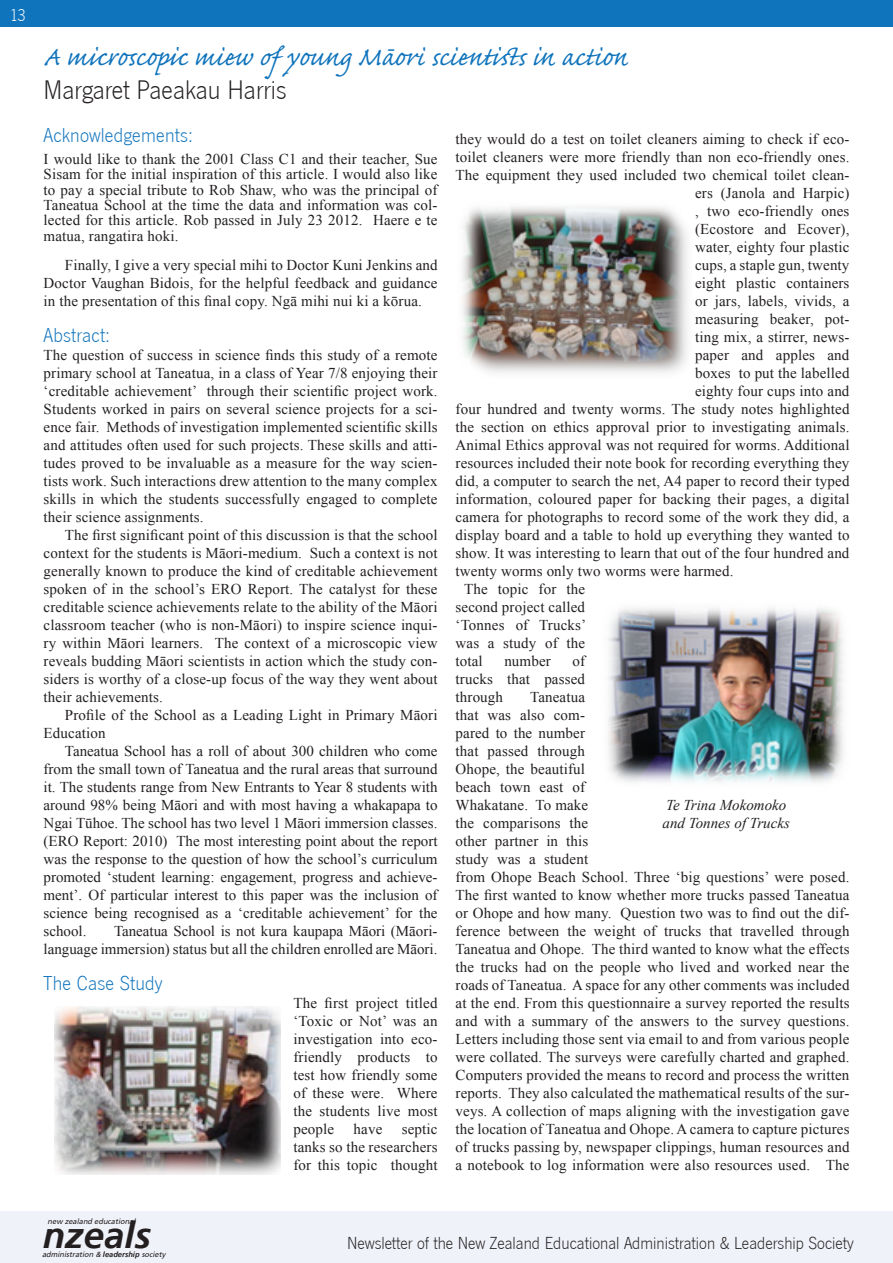
<style>
.page{position:relative;width:893px;height:1263px;background:#fff}
.page>*{position:absolute;margin:0;border:0;box-sizing:border-box;transform-origin:0 0}
.t1{font:italic 700 36.75px "Frutiger";color:#231f20}
._01_Script_hdg_Calfi{font:33.75px "Caflisch Script Pro";letter-spacing:-.005em;color:#1074bc}
._02_Stnd_Hdg_Lgd_New{font:27.75px "News Got T Ligh";color:#231f20}
._03_Stnd_Sub_Hdg_Nes{font:20.85px "News Got T Ligh";letter-spacing:.01em;color:#1074bc}
.t2{font:18px "News Got T Ligh";color:#231f20}
._03_Stnd_Sub_Hdg_Nes-2{font:17.85px "News Got T Ligh";color:#fff}
._05_2nd_para_text_Ti{font:15px/18px "Times New Roman";letter-spacing:.01em;color:#231f20;text-align:justify}
._04_1st_line_Times_N{font:15px/18px "Times New Roman";letter-spacing:.01em;color:#231f20;text-align:justify}
._03_Stnd_Sub_Hdg_Nes-3{font:15px/15.3px "Times New Roman";letter-spacing:.01em;color:#231f20;text-align:justify}
.Paragraph_Style_1_it{font:italic 15px "Times New Roman";color:#231f20}
.t3{font:italic 7.5px "Frutiger FC";color:#231f20}
.s1{font-family:"Frutiger";font-weight:700}
</style>
<div class="page">
<div style="left:0;top:1211px;width:893px;height:52px;background:#eff2f9"></div>
<div style="left:0;top:0;width:893px;height:27px;background:#1074bc"></div>
<img style="left:54px;top:1006px;width:227px;height:168px">
<div style="left:464px;top:208px;width:233px;height:175px;background:#231f20;opacity:.5"></div>
<img style="left:462px;top:206px;width:220px;height:163px">
<img style="left:608px;top:608px;width:235px;height:174px">
<p class="_03_Stnd_Sub_Hdg_Nes-2" style="left:10px;top:6px;width:17px">13</p>
<p class="_01_Script_hdg_Calfi" style="left:44px;top:40px;width:585px">A microscopic miew of young Māori scientists in action</p>
<p class="_02_Stnd_Hdg_Lgd_New" style="left:44px;top:74px;width:244px">Margaret Paeakau Harris</p>
<p class="_03_Stnd_Sub_Hdg_Nes" style="left:44px;top:124px;width:151px">Acknowledgements:</p>
<p class="_03_Stnd_Sub_Hdg_Nes-3" style="left:44px;top:151px;width:395px">I would like to thank the 2001 Class C1 and their teacher, Sue Sisam for the initial inspiration of this article. I would also like to pay a special tribute to Rob Shaw, who was the principal of Taneatua School at the time the data and information was col&shy;lected for this article. Rob passed in July 23 2012. Haere e te matua, rangatira hoki.</p>
<p class="_05_2nd_para_text_Ti" style="left:44px;top:256px;width:395px;text-indent:21px">Finally, I give a very special mihi to Doctor Kuni Jenkins and Doctor Vaughan Bidois, for the helpful feedback and guidance in the presentation of this final copy. Ngā mihi nui ki a kōrua.</p>
<p class="_03_Stnd_Sub_Hdg_Nes" style="left:44px;top:323px;width:68px">Abstract:</p>
<p class="_04_1st_line_Times_N" style="left:44px;top:346px;width:395px">The question of success in science finds this study of a remote primary school at Taneatua, in a class of Year 7/8 enjoying their ‘creditable achievement’ through their scientific project work.<br>Students worked in pairs on several science projects for a sci&shy;ence fair. Methods of investigation implemented scientific skills and attitudes often used for such projects. These skills and atti&shy;tudes proved to be invaluable as a measure for the way scien&shy;tists work. Such interactions drew attention to the many complex skills in which the students successfully engaged to complete their science assignments.</p>
<p class="_05_2nd_para_text_Ti" style="left:44px;top:526px;width:395px;text-indent:21px">The first significant point of this discussion is that the school context for the students is Māori-medium. Such a context is not generally known to produce the kind of creditable achievement spoken of in the school’s ERO Report. The catalyst for these creditable science achievements relate to the ability of the Māori classroom teacher (who is non-Māori) to inspire science inqui&shy;ry within Māori learners. The context of a microscopic view reveals budding Māori scientists in action which the study con&shy;siders is worthy of a close-up focus of the way they went about their achievements.</p>
<p class="_05_2nd_para_text_Ti" style="left:44px;top:706px;width:395px;text-indent:21px">Profile of the School as a Leading Light in Primary Māori<br>Education</p>
<p class="_05_2nd_para_text_Ti" style="left:44px;top:742px;width:395px;text-indent:21px">Taneatua School has a roll of about 300 children who come from the small town of Taneatua and the rural areas that surround it. The students range from New Entrants to Year 8 students with around 98% being Māori and with most having a whakapapa to Ngai Tūhoe. The school has two level 1 Māori immersion classes. (ERO Report: 2010) The most interesting point about the report was the response to the question of how the school’s curriculum promoted ‘student learning: engagement, progress and achieve&shy;ment’. Of particular interest to this paper was the inclusion of science being recognised as a ‘creditable achievement’ for the school.</p>
<p class="_05_2nd_para_text_Ti" style="left:44px;top:922px;width:395px;text-align:right">Taneatua School is not kura kaupapa Māori (Māori-<br>language immersion) status but all the children enrolled are Māori.</p>
<p class="_03_Stnd_Sub_Hdg_Nes" style="left:44px;top:971px;width:121px">The Case Study</p>
<p class="_04_1st_line_Times_N" style="left:293px;top:994px;width:146px">The first project titled ‘Toxic or Not’ was an investigation into eco&shy;friendly products to test how friendly some of these were. Where the students live most people</p>
<p class="_04_1st_line_Times_N" style="left:293px;top:1120px;width:146px;text-indent:108px">septic tanks so the researchers for this topic thought</p>
<p class="_04_1st_line_Times_N" style="left:354px;top:1120px;width:30px">have</p>
<p class="_04_1st_line_Times_N" style="left:456px;top:130px;width:395px">they would do a test on toilet cleaners aiming to check if eco-</p>
<p class="_04_1st_line_Times_N" style="left:456px;top:148px;width:395px">toilet cleaners were more friendly than non eco-friendly ones.</p>
<p class="_04_1st_line_Times_N" style="left:456px;top:166px;width:395px">The equipment they used included two chemical toilet clean-</p>
<p class="_04_1st_line_Times_N" style="left:695px;top:184px;width:156px">ers (Janola and Harpic)</p>
<p class="_04_1st_line_Times_N" style="left:695px;top:202px;width:156px">, two eco-friendly ones</p>
<p class="_04_1st_line_Times_N" style="left:695px;top:220px;width:156px">(Ecostore and Ecover),</p>
<p class="_04_1st_line_Times_N" style="left:695px;top:238px;width:156px">water, eighty four plastic</p>
<p class="_04_1st_line_Times_N" style="left:695px;top:256px;width:156px">cups, a staple gun, twenty</p>
<p class="_04_1st_line_Times_N" style="left:695px;top:274px;width:156px">eight plastic containers</p>
<p class="_04_1st_line_Times_N" style="left:695px;top:292px;width:156px">or jars, labels, vivids, a</p>
<p class="_04_1st_line_Times_N" style="left:695px;top:310px;width:156px">measuring beaker, pot-</p>
<p class="_04_1st_line_Times_N" style="left:695px;top:328px;width:156px">ting mix, a stirrer, news-</p>
<p class="_04_1st_line_Times_N" style="left:695px;top:346px;width:156px">paper and apples and</p>
<p class="_04_1st_line_Times_N" style="left:695px;top:364px;width:156px">boxes to put the labelled</p>
<p class="_04_1st_line_Times_N" style="left:695px;top:382px;width:156px">eighty four cups into and</p>
<p class="_04_1st_line_Times_N" style="left:456px;top:400px;width:395px">four hundred and twenty worms. The study notes highlighted</p>
<p class="_04_1st_line_Times_N" style="left:456px;top:418px;width:395px">the section on ethics approval prior to investigating animals.</p>
<p class="_04_1st_line_Times_N" style="left:456px;top:436px;width:395px">Animal Ethics approval was not required for worms. Additional</p>
<p class="_04_1st_line_Times_N" style="left:456px;top:454px;width:395px">resources included their note book for recording everything they</p>
<p class="_04_1st_line_Times_N" style="left:456px;top:472px;width:395px">did, a computer to search the net, A4 paper to record their typed</p>
<p class="_04_1st_line_Times_N" style="left:456px;top:490px;width:395px">information, coloured paper for backing their pages, a digital</p>
<p class="_04_1st_line_Times_N" style="left:456px;top:508px;width:395px">camera for photographs to record some of the work they did, a</p>
<p class="_04_1st_line_Times_N" style="left:456px;top:526px;width:395px">display board and a table to hold up everything they wanted to</p>
<p class="_04_1st_line_Times_N" style="left:456px;top:544px;width:395px">show. It was interesting to learn that out of the four hundred and</p>
<p class="_04_1st_line_Times_N" style="left:456px;top:562px;width:279px">twenty worms only two worms were harmed.</p>
<p class="_05_2nd_para_text_Ti" style="left:456px;top:580px;width:132px;text-indent:9px">The topic for the second project called ‘Tonnes of Trucks’ was a study of the total</p>
<p class="_05_2nd_para_text_Ti" style="left:504px;top:652px;width:48px">number</p>
<p class="_05_2nd_para_text_Ti" style="left:456px;top:652px;width:131px;text-indent:117px">of trucks that passed through</p>
<p class="_05_2nd_para_text_Ti" style="left:456px;top:688px;width:395px;text-align:left;text-indent:75px">Taneatua<br>that was also com-<br>pared to the number<br>that passed through<br>Ohope, the beautiful<br>beach town east of<br>Whakatane. To make<br>the comparisons the<br>other partner in this<br>study was a student<br>from Ohope Beach School. Three ‘big questions’ were posed.<br>The first wanted to know whether more trucks passed Taneatua or Ohope and how many. Question two was to find out the dif&shy;ference between the weight of trucks that travelled through Taneatua and Ohope. The third wanted to know what the effects the trucks had on the people who lived and worked near the roads of Taneatua. A space for any other comments was included at the end. From this questionnaire a survey reported the results and with a summary of the answers to the survey questions.<br>Letters including those sent via email to and from various people were collated. The surveys were carefully charted and graphed.<br>Computers provided the means to record and process the written reports. They also calculated the mathematical results of the sur&shy;veys. A collection of maps aligning with the investigation gave the location of Taneatua and Ohope. A camera to capture pictures of trucks passing by, newspaper clippings, human resources and a notebook to log information were also resources used. The</p>
<p class="Paragraph_Style_1_it" style="left:666px;top:795px;width:122px">Te Trina Mokomoko</p>
<p class="Paragraph_Style_1_it" style="left:662px;top:813px;width:129px">and Tonnes of Trucks</p>
<p class="t3" style="left:48px;top:1217px;width:89px">new zealand educational</p>
<p class="t3" style="left:42px;top:1249px;width:125px">administration &amp; <span class="s1">leadership</span> society</p>
<h1 class="t1" style="left:43px;top:1213px;width:110px">nzeals</h1>
<p class="t2" style="left:347px;top:1233px;width:508px">Newsletter of the New Zealand Educational Administration &amp; Leadership Society</p>
</div>
